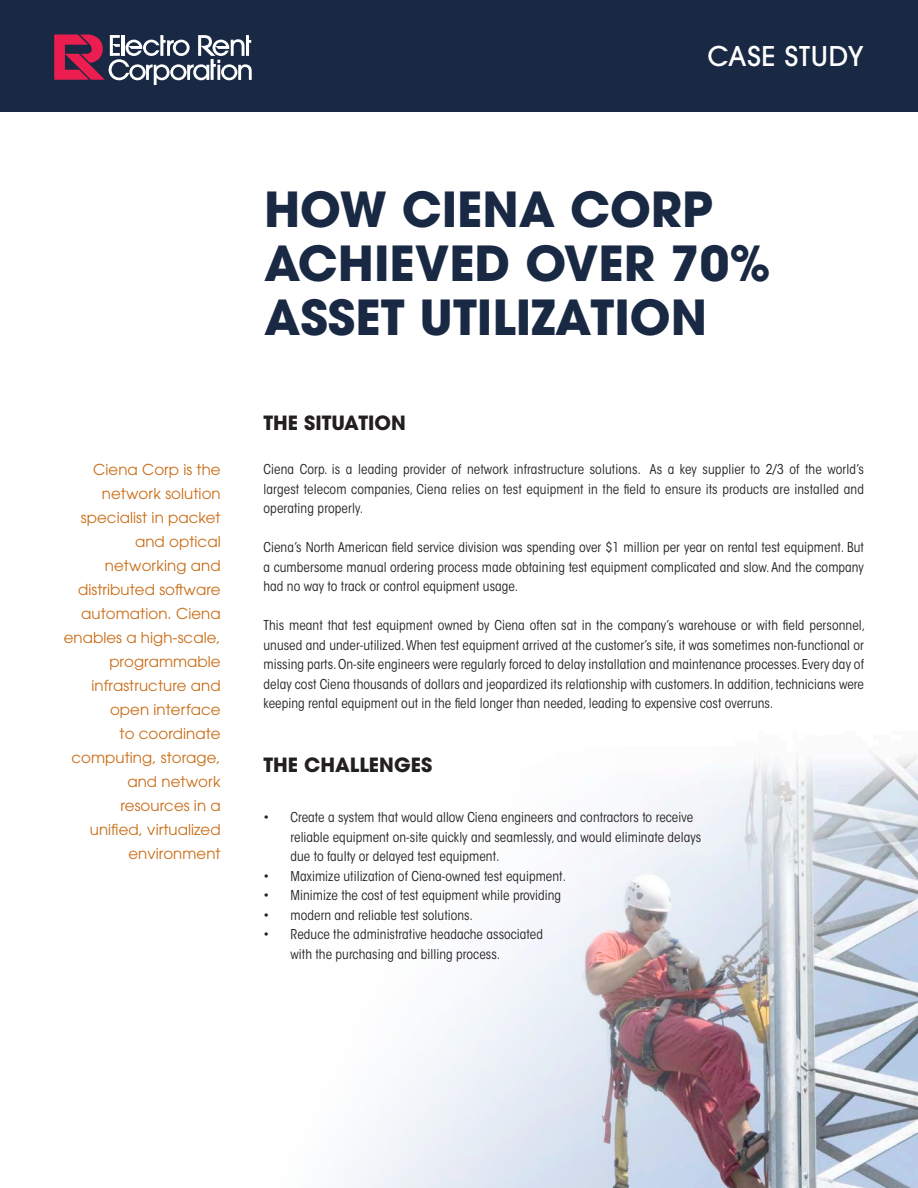
<style>
.page{position:relative;width:918px;height:1188px;background:#fff}
.page>*{position:absolute;margin:0;border:0;box-sizing:border-box;transform-origin:0 0}
.Subhead1{font:700 48px/54px "ITC Avant Garde Pro";color:#192944}
.t1{font:500 27px "ITC Avant Garde Pro";letter-spacing:.025em;color:#fff}
.t2{font:700 19.5px "ITC Avant Garde Pro";color:#231f20}
.t3{font:15px/24px "ITC Avant Garde Pro";letter-spacing:.005em;color:#c96c16;text-align:right}
.t4{font:condensed 13.5px/19.5px "ITC Avant Garde Std";letter-spacing:.005em;color:#231f20;text-align:justify}
</style>
<div class="page">
<div style="left:0;top:0;width:918px;height:112px;background:#192944"></div>
<svg style="left:54px;top:35px;width:198px;height:50px"></svg>
<img style="left:818px;top:754px;width:100px;height:434px">
<svg style="left:345px;top:758px;width:473px;height:430px"></svg>
<h2 class="t1" style="left:708px;top:39px;width:158px">CASE STUDY</h2>
<p class="t3" style="left:64px;top:458px;width:159px">Ciena Corp is the network solution specialist in packet and optical networking and distributed software automation. Ciena enables a high-scale, programmable infrastructure and open interface<br>to coordinate computing, storage, and network resources in a unified, virtualized environment</p>
<p class="Subhead1" style="left:264px;top:182px;width:508px">HOW CIENA CORP<br>ACHIEVED OVER 70%<br>ASSET UTILIZATION</p>
<p class="t2" style="left:264px;top:410px;width:144px">THE SITUATION</p>
<p class="t4" style="left:264px;top:460px;width:602px">Ciena Corp. is a leading provider of network infrastructure solutions. As a key supplier to 2/3 of the world’s largest telecom companies, Ciena relies on test equipment in the field to ensure its products are installed and operating properly.</p>
<p class="t4" style="left:264px;top:538px;width:602px">Ciena’s North American field service division was spending over $1 million per year on rental test equipment. But a cumbersome manual ordering process made obtaining test equipment complicated and slow. And the company had no way to track or control equipment usage.</p>
<p class="t4" style="left:264px;top:616px;width:603px">This meant that test equipment owned by Ciena often sat in the company’s warehouse or with field personnel, unused and under-utilized. When test equipment arrived at the customer’s site, it was sometimes non-functional or missing parts. On-site engineers were regularly forced to delay installation and maintenance processes. Every day of delay cost Ciena thousands of dollars and jeopardized its relationship with customers. In addition, technicians were keeping rental equipment out in the field longer than needed, leading to expensive cost overruns.</p>
<p class="t2" style="left:264px;top:752px;width:170px">THE CHALLENGES</p>
<p class="t4" style="left:291px;top:807px;width:412px;text-align:left;text-indent:-27px">• Create a system that would allow Ciena engineers and contractors to receive reliable equipment on-site quickly and seamlessly, and would eliminate delays due to faulty or delayed test equipment.</p>
<p class="t4" style="left:264px;top:866px;width:304px">• Maximize utilization of Ciena-owned test equipment.</p>
<p class="t4" style="left:264px;top:885px;width:299px">• Minimize the cost of test equipment while providing</p>
<p class="t4" style="left:264px;top:905px;width:211px">• modern and reliable test solutions.</p>
<p class="t4" style="left:291px;top:924px;width:254px;text-indent:-27px">• Reduce the administrative headache associated with the purchasing and billing process.</p>
</div>
